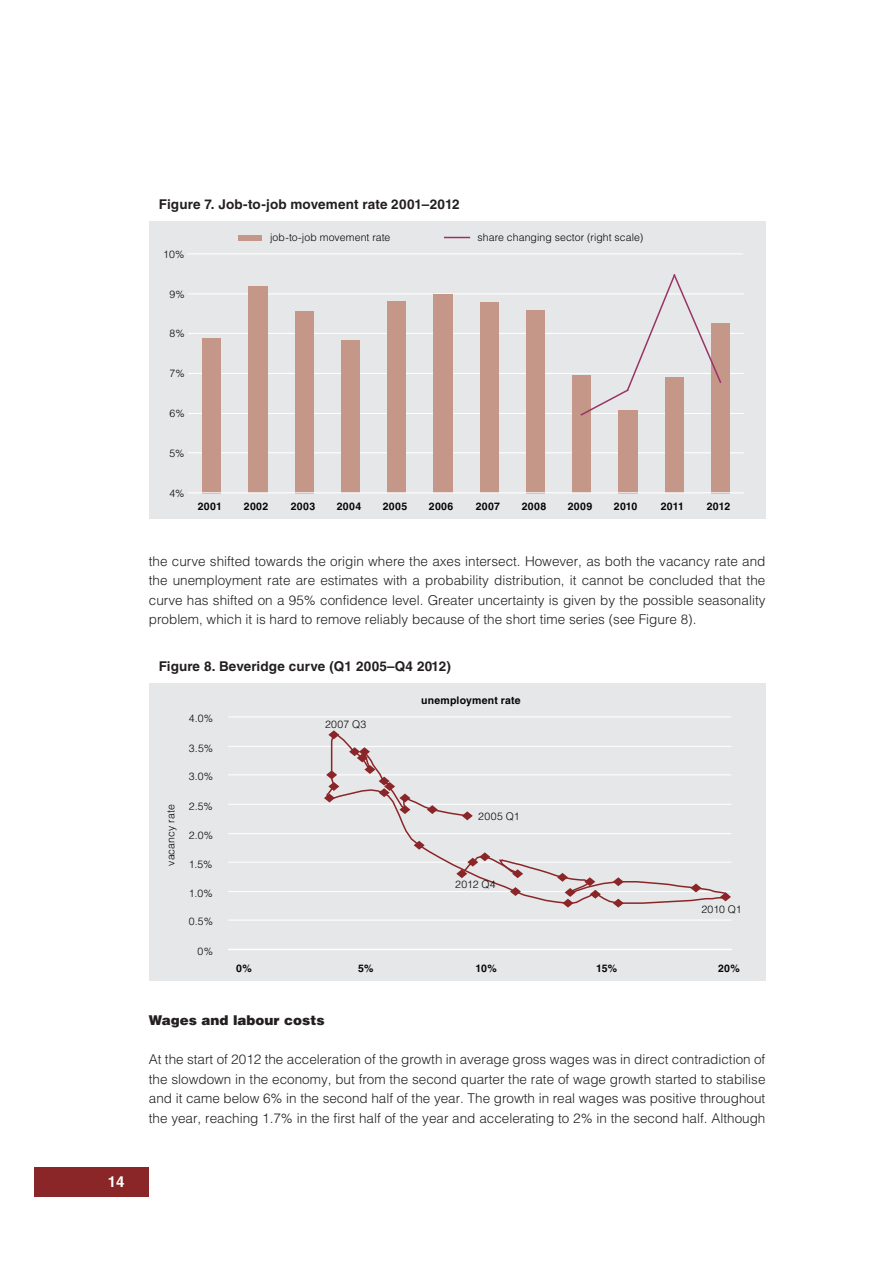
<style>
.page{position:relative;width:893px;height:1263px;background:#fff}
.page>*{position:absolute;margin:0;border:0;box-sizing:border-box;transform-origin:0 0}
.t1{font:700 15px "Helvetica LT Std";color:#fff}
.t2{font:300 13.5px/19.5px "Helvetica LT Std";color:#231f20;text-align:justify}
.t3{font:700 13.5px "Helvetica LT Std";letter-spacing:.01em;color:#231f20}
.Pealkiri_2{font:900 13.5px "Helvetica LT Std";color:#231f20}
.t4{font:300 10.5px "Helvetica LT Std";letter-spacing:.01em;color:#050504}
.t5{font:700 10.5px "Helvetica LT Std";letter-spacing:.03em;color:#050504}
</style>
<div class="page">
<div style="left:35px;top:1167px;width:114px;height:30px;background:#8a2528"></div>
<div style="left:149px;top:683px;width:616px;height:298px;background:#e6e7e9"></div>
<hr style="left:229px;top:920px;width:502px;height:1px;background:#fff">
<hr style="left:229px;top:891px;width:502px;height:1px;background:#fff">
<hr style="left:229px;top:862px;width:502px;height:1px;background:#fff">
<hr style="left:229px;top:833px;width:502px;height:1px;background:#fff">
<hr style="left:229px;top:804px;width:502px;height:1px;background:#fff">
<hr style="left:229px;top:774px;width:502px;height:1px;background:#fff">
<hr style="left:229px;top:746px;width:502px;height:1px;background:#fff">
<hr style="left:229px;top:717px;width:502px;height:1px;background:#fff">
<hr style="left:229px;top:949px;width:502px;height:1px;background:#fff">
<svg style="left:324px;top:730px;width:407px;height:177px"></svg>
<div style="left:149px;top:221px;width:616px;height:298px;background:#e6e7e9"></div>
<hr style="left:188px;top:452px;width:555px;height:1px;background:#fff">
<hr style="left:188px;top:413px;width:555px;height:1px;background:#fff">
<hr style="left:188px;top:373px;width:555px;height:1px;background:#fff">
<hr style="left:188px;top:333px;width:555px;height:1px;background:#fff">
<hr style="left:188px;top:294px;width:555px;height:1px;background:#fff">
<hr style="left:188px;top:253px;width:555px;height:1px;background:#fff">
<div style="left:203px;top:338px;width:18px;height:155px;background:#c49788"></div>
<div style="left:249px;top:287px;width:19px;height:206px;background:#c49788"></div>
<div style="left:295px;top:311px;width:19px;height:182px;background:#c49788"></div>
<div style="left:341px;top:341px;width:19px;height:152px;background:#c49788"></div>
<div style="left:388px;top:302px;width:18px;height:191px;background:#c49788"></div>
<div style="left:434px;top:294px;width:19px;height:199px;background:#c49788"></div>
<div style="left:480px;top:302px;width:19px;height:191px;background:#c49788"></div>
<div style="left:526px;top:310px;width:19px;height:183px;background:#c49788"></div>
<div style="left:572px;top:376px;width:19px;height:117px;background:#c49788"></div>
<div style="left:619px;top:410px;width:19px;height:83px;background:#c49788"></div>
<div style="left:665px;top:377px;width:19px;height:116px;background:#c49788"></div>
<div style="left:711px;top:323px;width:19px;height:170px;background:#c49788"></div>
<hr style="left:188px;top:492px;width:555px;height:1px;background:#fff">
<svg style="left:579px;top:274px;width:143px;height:143px"></svg>
<div style="left:238px;top:235px;width:24px;height:5px;background:#c49788"></div>
<svg style="left:445px;top:237px;width:24px;height:1px"></svg>
<p class="t1" style="left:108px;top:1173px;width:18px">14</p>
<p class="t3" style="left:159px;top:196px;width:302px">Figure 7. Job-to-job movement rate 2001–2012</p>
<p class="t4" style="left:163px;top:247px;width:23px">10%</p>
<p class="t4" style="left:170px;top:287px;width:17px">9%</p>
<p class="t4" style="left:170px;top:327px;width:17px">8%</p>
<p class="t4" style="left:170px;top:367px;width:17px">7%</p>
<p class="t4" style="left:170px;top:407px;width:17px">6%</p>
<p class="t4" style="left:170px;top:446px;width:17px">5%</p>
<p class="t4" style="left:170px;top:486px;width:16px">4%</p>
<p class="t4" style="left:270px;top:230px;width:122px">job-to-job movement rate</p>
<p class="t4" style="left:477px;top:230px;width:167px">share changing sector (right scale)</p>
<p class="t5" style="left:198px;top:500px;width:26px">2001</p>
<p class="t5" style="left:244px;top:500px;width:26px">2002</p>
<p class="t5" style="left:291px;top:500px;width:26px">2003</p>
<p class="t5" style="left:337px;top:500px;width:26px">2004</p>
<p class="t5" style="left:383px;top:500px;width:26px">2005</p>
<p class="t5" style="left:429px;top:500px;width:26px">2006</p>
<p class="t5" style="left:476px;top:500px;width:26px">2007</p>
<p class="t5" style="left:522px;top:500px;width:26px">2008</p>
<p class="t5" style="left:568px;top:500px;width:26px">2009</p>
<p class="t5" style="left:614px;top:500px;width:25px">2010</p>
<p class="t5" style="left:661px;top:500px;width:25px">2011</p>
<p class="t5" style="left:707px;top:500px;width:25px">2012</p>
<p class="t2" style="left:149px;top:551px;width:618px">the curve shifted towards the origin where the axes intersect. However, as both the vacancy rate and the unemployment rate are estimates with a probability distribution, it cannot be concluded that the curve has shifted on a 95% confidence level. Greater uncertainty is given by the possible seasonality problem, which it is hard to remove reliably because of the short time series (see Figure 8).</p>
<p class="t3" style="left:159px;top:658px;width:294px">Figure 8. Beveridge curve (Q1 2005–Q4 2012)</p>
<p class="t4" style="left:164px;top:866px;width:63px;rotate:-90deg">vacancy rate</p>
<p class="t4" style="left:189px;top:712px;width:26px">4.0%</p>
<p class="t4" style="left:189px;top:741px;width:26px">3.5%</p>
<p class="t4" style="left:189px;top:770px;width:26px">3.0%</p>
<p class="t4" style="left:189px;top:799px;width:26px">2.5%</p>
<p class="t4" style="left:189px;top:829px;width:26px">2.0%</p>
<p class="t4" style="left:189px;top:857px;width:25px">1.5%</p>
<p class="t4" style="left:189px;top:887px;width:25px">1.0%</p>
<p class="t4" style="left:189px;top:915px;width:26px">0.5%</p>
<p class="t4" style="left:198px;top:944px;width:17px">0%</p>
<p class="t4" style="left:325px;top:717px;width:43px">2007 Q3</p>
<p class="t5" style="left:421px;top:693px;width:101px">unemployment rate</p>
<p class="t4" style="left:478px;top:810px;width:43px">2005 Q1</p>
<p class="t4" style="left:455px;top:878px;width:42px">2012 Q4</p>
<p class="t4" style="left:701px;top:903px;width:42px">2010 Q1</p>
<p class="t5" style="left:236px;top:961px;width:17px">0%</p>
<p class="t5" style="left:358px;top:961px;width:17px">5%</p>
<p class="t5" style="left:476px;top:961px;width:23px">10%</p>
<p class="t5" style="left:596px;top:961px;width:22px">15%</p>
<p class="t5" style="left:718px;top:961px;width:23px">20%</p>
<p class="Pealkiri_2" style="left:149px;top:1011px;width:177px">Wages and labour costs</p>
<p class="t2" style="left:149px;top:1049px;width:618px">At the start of 2012 the acceleration of the growth in average gross wages was in direct contradiction of the slowdown in the economy, but from the second quarter the rate of wage growth started to stabilise and it came below 6% in the second half of the year. The growth in real wages was positive throughout the year, reaching 1.7% in the first half of the year and accelerating to 2% in the second half. Although</p>
</div>
